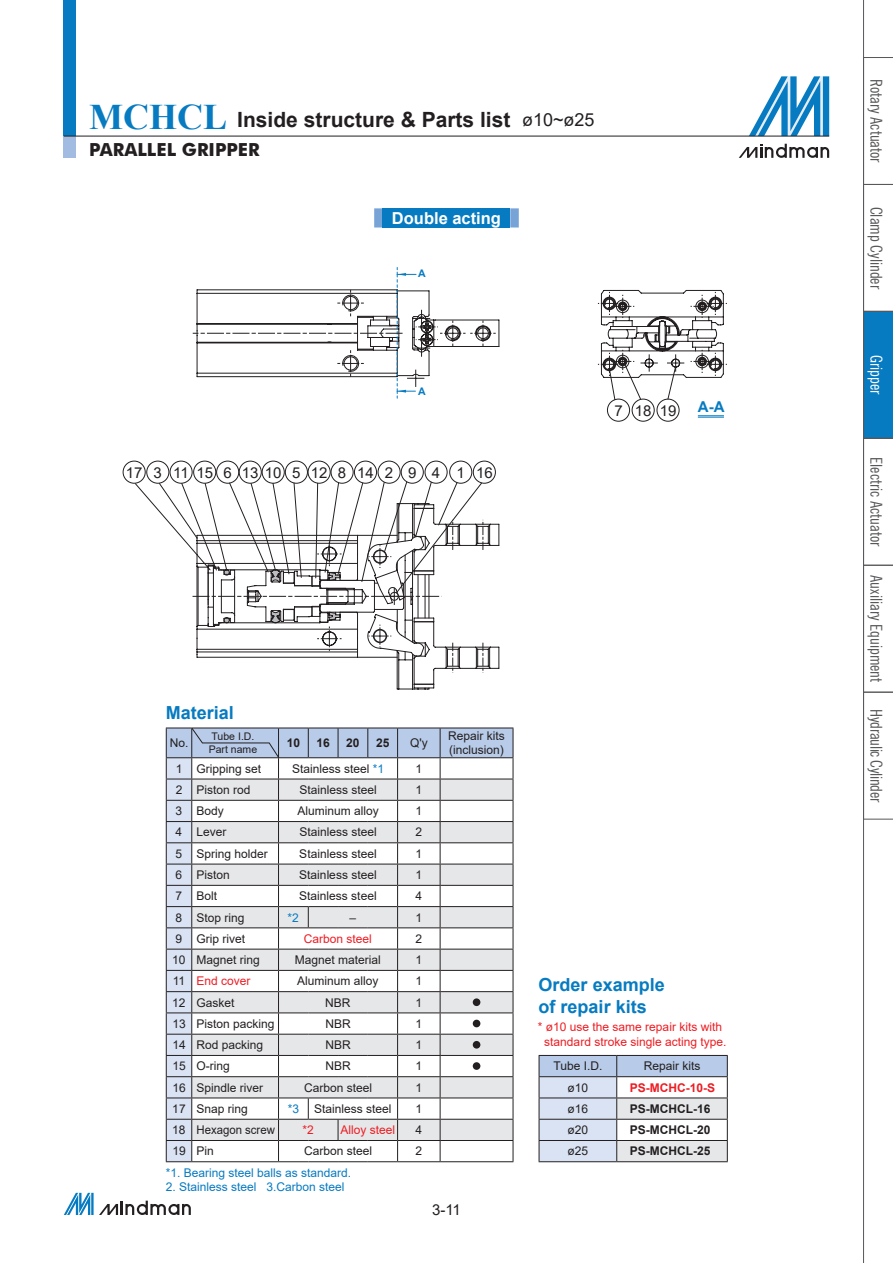
<style>
.page{position:relative;width:893px;height:1263px;background:#fff}
.page>*{position:absolute;margin:0;border:0;box-sizing:border-box;transform-origin:0 0}
.t1{font:700 21px "Arial";color:#231f20}
.t2{font:700 18px/21.6px "Arial";color:#077bc1}
.t3{font:700 18px "Futura BT";color:#231f20}
.t4{font:condensed 16.5px "News Gothic BT";color:#57585a}
.t5{font:condensed 16.5px "News Gothic BT";letter-spacing:-.02em;color:#57585a}
.t6{font:700 16.5px "Arial";color:#fff}
.t7{font:condensed 16.5px "News Gothic BT";color:#fff}
.t8{font:15px "Arial";letter-spacing:.585em;color:#231f20}
.t9{font:15px "Arial";letter-spacing:.42em;color:#231f20}
.t10{font:700 15px "Arial";color:#077bc1}
.t11{font:12px/14.4px "Arial";color:#231f20}
.t12{font:12px/14.4px "Arial";color:#ee1d23;text-align:center}
.t13{font:12px "Arial";color:#077bc1}
.t14{font:700 12px "Arial";color:#231f20}
.t15{font:700 12px "Arial";color:#ee1d23}
.t16{font:10.5px/12.6px "Arial";color:#231f20}
.t17{font:700 10.5px "Arial";color:#077bc1}
.s1{font-family:"Times New Roman";font-size:36px;color:#077bc1}
.s2{font-weight:400;font-size:18px}
.s3{color:#077bc1}
.s4{color:#231f20}
</style>
<div class="page">
<svg style="left:749px;top:76px;width:80px;height:60px"></svg>
<svg style="left:739px;top:144px;width:90px;height:14px"></svg>
<div style="left:64px;top:0;width:12px;height:136px;background:#077bc1"></div>
<div style="left:64px;top:136px;width:12px;height:21px;background:#a2bce1"></div>
<hr style="left:64px;top:136px;width:765px;height:1px;background:#231f20">
<svg style="left:64px;top:1193px;width:127px;height:22px"></svg>
<hr style="left:863px;top:0;width:1px;height:1263px;background:#57585a">
<svg style="left:864px;top:57px;width:29px;height:762px"></svg>
<svg style="left:539px;top:1055px;width:189px;height:106px"></svg>
<hr style="left:539px;top:1161px;width:78px;height:1px;background:#231f20">
<hr style="left:617px;top:1161px;width:111px;height:1px;background:#231f20">
<svg style="left:374px;top:208px;width:145px;height:19px"></svg>
<div style="left:383px;top:208px;width:127px;height:19px;background:#077bc1"></div>
<div style="left:123px;top:461px;width:22px;height:22px;border:1px solid #231f20;border-radius:50%"></div>
<div style="left:657px;top:399px;width:22px;height:22px;border:1px solid #231f20;border-radius:50%"></div>
<svg style="left:166px;top:727px;width:348px;height:435px"></svg>
<svg style="left:135px;top:364px;width:541px;height:233px"></svg>
<svg style="left:193px;top:503px;width:306px;height:187px"></svg>
<svg style="left:598px;top:290px;width:129px;height:88px"></svg>
<svg style="left:698px;top:415px;width:26px;height:3px"></svg>
<svg style="left:193px;top:267px;width:303px;height:131px"></svg>
<h1 class="t1" style="left:89px;top:105px;width:507px"><span class="s1">MCHCL</span> Inside structure &amp; Parts list <span class="s2">ø10~ø25</span></h1>
<h2 class="t3" style="left:89px;top:139px;width:172px">PARALLEL GRIPPER</h2>
<h3 class="t6" style="left:392px;top:206px;width:111px">Double acting</h3>
<p class="t17" style="left:418px;top:266px;width:9px">A</p>
<p class="t17" style="left:418px;top:384px;width:9px">A</p>
<p class="t8" style="left:126px;top:462px;width:368px">1731115613105128142 9 4 116</p>
<p class="t9" style="left:614px;top:400px;width:64px">7 18 19</p>
<p class="t10" style="left:698px;top:396px;width:28px">A-A</p>
<h2 class="t2" style="left:166px;top:702px;width:70px">Material</h2>
<p class="t11" style="left:170px;top:736px;width:20px">No.</p>
<p class="t16" style="left:209px;top:730px;width:50px">Tube I.D.<br>Part name</p>
<p class="t14" style="left:287px;top:734px;width:15px">10</p>
<p class="t14" style="left:316px;top:734px;width:15px">16</p>
<p class="t14" style="left:346px;top:734px;width:15px">20</p>
<p class="t14" style="left:376px;top:734px;width:15px">25</p>
<p class="t11" style="left:410px;top:736px;width:19px">Q'y</p>
<p class="t11" style="left:448px;top:728px;width:58px">Repair kits (inclusion)</p>
<p class="t11" style="left:176px;top:761px;width:87px">1 Gripping set</p>
<p class="t11" style="left:292px;top:761px;width:94px">Stainless steel <span class="s3">*1</span></p>
<p class="t11" style="left:415px;top:761px;width:8px">1</p>
<p class="t11" style="left:176px;top:782px;width:76px">2 Piston rod</p>
<p class="t11" style="left:299px;top:782px;width:79px">Stainless steel</p>
<p class="t11" style="left:415px;top:782px;width:8px">1</p>
<p class="t11" style="left:176px;top:804px;width:50px">3 Body</p>
<p class="t11" style="left:297px;top:804px;width:83px">Aluminum alloy</p>
<p class="t11" style="left:415px;top:804px;width:8px">1</p>
<p class="t11" style="left:176px;top:825px;width:52px">4 Lever</p>
<p class="t11" style="left:299px;top:825px;width:79px">Stainless steel</p>
<p class="t11" style="left:415px;top:825px;width:8px">2</p>
<p class="t11" style="left:176px;top:846px;width:94px">5 Spring holder</p>
<p class="t11" style="left:299px;top:846px;width:79px">Stainless steel</p>
<p class="t11" style="left:415px;top:846px;width:8px">1</p>
<p class="t11" style="left:176px;top:867px;width:56px">6 Piston</p>
<p class="t11" style="left:299px;top:867px;width:79px">Stainless steel</p>
<p class="t11" style="left:415px;top:867px;width:8px">1</p>
<p class="t11" style="left:176px;top:889px;width:43px">7 Bolt</p>
<p class="t11" style="left:299px;top:889px;width:79px">Stainless steel</p>
<p class="t11" style="left:415px;top:889px;width:8px">4</p>
<p class="t11" style="left:176px;top:910px;width:70px">8 Stop ring</p>
<p class="t13" style="left:288px;top:909px;width:13px">*2</p>
<p class="t11" style="left:349px;top:910px;width:8px">–</p>
<p class="t11" style="left:415px;top:910px;width:8px">1</p>
<p class="t11" style="left:176px;top:931px;width:71px">9 Grip rivet</p>
<p class="t12" style="left:304px;top:931px;width:70px">Carbon steel</p>
<p class="t11" style="left:415px;top:931px;width:8px">2</p>
<p class="t11" style="left:172px;top:952px;width:89px">10 Magnet ring</p>
<p class="t11" style="left:295px;top:952px;width:88px">Magnet material</p>
<p class="t11" style="left:415px;top:952px;width:8px">1</p>
<p class="t12" style="left:173px;top:974px;width:79px"><span class="s4">11</span> End cover</p>
<p class="t11" style="left:297px;top:974px;width:83px">Aluminum alloy</p>
<p class="t11" style="left:415px;top:974px;width:8px">1</p>
<p class="t11" style="left:172px;top:995px;width:64px">12 Gasket</p>
<p class="t11" style="left:325px;top:995px;width:27px">NBR</p>
<p class="t11" style="left:415px;top:995px;width:8px">1</p>
<p class="t11" style="left:172px;top:1016px;width:104px">13 Piston packing</p>
<p class="t11" style="left:325px;top:1016px;width:27px">NBR</p>
<p class="t11" style="left:415px;top:1016px;width:8px">1</p>
<p class="t11" style="left:172px;top:1037px;width:92px">14 Rod packing</p>
<p class="t11" style="left:325px;top:1037px;width:27px">NBR</p>
<p class="t11" style="left:415px;top:1037px;width:8px">1</p>
<p class="t11" style="left:172px;top:1059px;width:59px">15 O-ring</p>
<p class="t11" style="left:325px;top:1059px;width:27px">NBR</p>
<p class="t11" style="left:415px;top:1059px;width:8px">1</p>
<p class="t11" style="left:172px;top:1080px;width:92px">16 Spindle river</p>
<p class="t11" style="left:304px;top:1080px;width:70px">Carbon steel</p>
<p class="t11" style="left:415px;top:1080px;width:8px">1</p>
<p class="t11" style="left:172px;top:1101px;width:77px">17 Snap ring</p>
<p class="t13" style="left:288px;top:1100px;width:13px">*3</p>
<p class="t11" style="left:314px;top:1101px;width:79px">Stainless steel</p>
<p class="t11" style="left:415px;top:1101px;width:8px">1</p>
<p class="t11" style="left:172px;top:1123px;width:104px">18 Hexagon screw</p>
<p class="t12" style="left:303px;top:1123px;width:13px">*2</p>
<p class="t12" style="left:340px;top:1123px;width:56px">Alloy steel</p>
<p class="t11" style="left:415px;top:1123px;width:8px">4</p>
<p class="t11" style="left:172px;top:1144px;width:43px">19 Pin</p>
<p class="t11" style="left:304px;top:1144px;width:70px">Carbon steel</p>
<p class="t11" style="left:415px;top:1144px;width:8px">2</p>
<p class="t13" style="left:166px;top:1164px;width:187px">*1. Bearing steel balls as standard.</p>
<p class="t13" style="left:166px;top:1179px;width:180px">2. Stainless steel 3.Carbon steel</p>
<p class="t9" style="left:432px;top:1199px;width:30px">3-11</p>
<h2 class="t2" style="left:539px;top:974px;width:128px">Order example of repair kits</h2>
<p class="t12" style="left:538px;top:1020px;width:190px">* ø10 use the same repair kits with standard stroke single acting type.</p>
<p class="t11" style="left:553px;top:1059px;width:50px">Tube I.D.</p>
<p class="t11" style="left:644px;top:1059px;width:58px">Repair kits</p>
<p class="t11" style="left:568px;top:1080px;width:22px">ø10</p>
<p class="t15" style="left:630px;top:1079px;width:87px">PS-MCHC-10-S</p>
<p class="t11" style="left:568px;top:1101px;width:22px">ø16</p>
<p class="t14" style="left:630px;top:1100px;width:82px">PS-MCHCL-16</p>
<p class="t11" style="left:568px;top:1123px;width:22px">ø20</p>
<p class="t14" style="left:630px;top:1121px;width:82px">PS-MCHCL-20</p>
<p class="t11" style="left:568px;top:1144px;width:22px">ø25</p>
<p class="t14" style="left:630px;top:1143px;width:82px">PS-MCHCL-25</p>
<h3 class="t4" style="left:886px;top:79px;width:85px;rotate:90deg">Rotary Actuator</h3>
<h3 class="t4" style="left:886px;top:207px;width:84px;rotate:90deg">Clamp Cylinder</h3>
<h3 class="t7" style="left:886px;top:355px;width:41px;rotate:90deg">Gripper</h3>
<h3 class="t4" style="left:886px;top:457px;width:91px;rotate:90deg">Electric Actuator</h3>
<h3 class="t4" style="left:886px;top:575px;width:109px;rotate:90deg">Auxiliary Equipment</h3>
<h3 class="t5" style="left:886px;top:709px;width:94px;rotate:90deg">Hydraulic Cylinder</h3>
</div>
